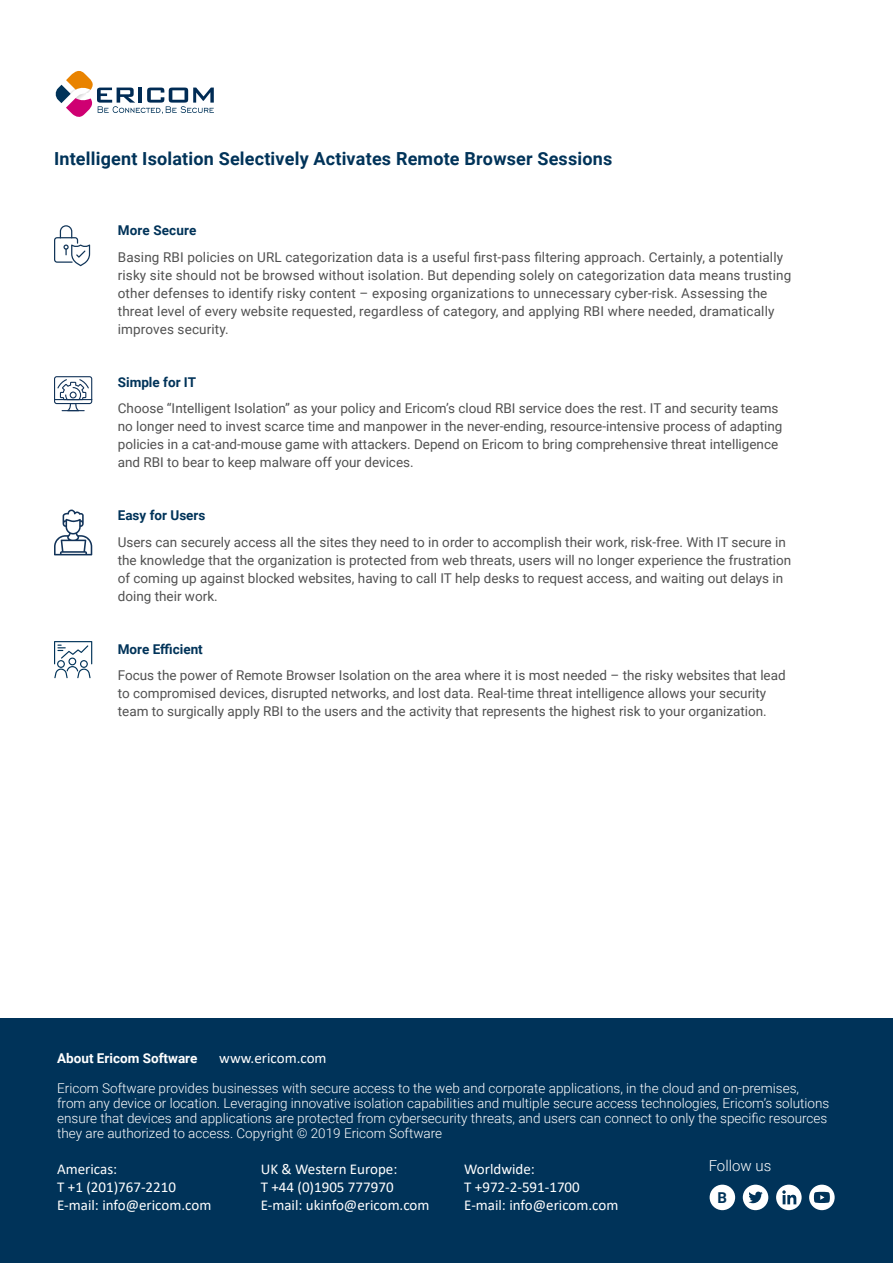
<style>
.page{position:relative;width:893px;height:1263px;background:#fff}
.page>*{position:absolute;margin:0;border:0;box-sizing:border-box;transform-origin:0 0}
.t1{font:700 18px "Roboto";letter-spacing:.01em;color:#003359}
.t2{font:15px/18px "Calibri";color:#fff}
.t3{font:300 15px "Roboto";color:#fff}
.t4{font:700 15px "Roboto";color:#003359}
.t5{font:13.5px/18px "Roboto";color:#515151}
.t6{font:300 13.5px/15px "Roboto";color:#fff}
.t7{font:700 13.5px "Roboto";color:#003359}
.t8{font:700 13.5px "Roboto";color:#fff}
</style>
<div class="page">
<svg style="left:55px;top:70px;width:159px;height:47px"></svg>
<div style="left:0;top:1019px;width:893px;height:244px;background:#003359"></div>
<svg style="left:809px;top:1185px;width:26px;height:25px"></svg>
<svg style="left:743px;top:1185px;width:25px;height:25px"></svg>
<svg style="left:776px;top:1185px;width:26px;height:25px"></svg>
<div style="left:710px;top:1185px;width:25px;height:25px;background:#fff;border-radius:50%"></div>
<svg style="left:54px;top:509px;width:38px;height:46px"></svg>
<svg style="left:54px;top:376px;width:38px;height:35px"></svg>
<svg style="left:54px;top:225px;width:36px;height:41px"></svg>
<svg style="left:54px;top:641px;width:38px;height:37px"></svg>
<h1 class="t1" style="left:54px;top:146px;width:560px">Intelligent Isolation Selectively Activates Remote Browser Sessions</h1>
<p class="t7" style="left:118px;top:221px;width:80px">More Secure</p>
<p class="t5" style="left:118px;top:248px;width:675px">Basing RBI policies on URL categorization data is a useful first-pass filtering approach. Certainly, a potentially risky site should not be browsed without isolation. But depending solely on categorization data means trusting other defenses to identify risky content – exposing organizations to unnecessary cyber-risk. Assessing the threat level of every website requested, regardless of category, and applying RBI where needed, dramatically improves security.</p>
<p class="t7" style="left:118px;top:373px;width:80px">Simple for IT</p>
<p class="t5" style="left:118px;top:399px;width:666px">Choose “Intelligent Isolation” as your policy and Ericom’s cloud RBI service does the rest. IT and security teams no longer need to invest scarce time and manpower in the never-ending, resource-intensive process of adapting policies in a cat-and-mouse game with attackers. Depend on Ericom to bring comprehensive threat intelligence and RBI to bear to keep malware off your devices.</p>
<p class="t7" style="left:118px;top:506px;width:89px">Easy for Users</p>
<p class="t5" style="left:118px;top:533px;width:675px">Users can securely access all the sites they need to in order to accomplish their work, risk-free. With IT secure in the knowledge that the organization is protected from web threats, users will no longer experience the frustration of coming up against blocked websites, having to call IT help desks to request access, and waiting out delays in doing their work.</p>
<p class="t7" style="left:118px;top:640px;width:87px">More Efficient</p>
<p class="t5" style="left:118px;top:666px;width:669px">Focus the power of Remote Browser Isolation on the area where it is most needed – the risky websites that lead to compromised devices, disrupted networks, and lost data. Real-time threat intelligence allows your security team to surgically apply RBI to the users and the activity that represents the highest risk to your organization.</p>
<p class="t8" style="left:57px;top:1049px;width:142px">About Ericom Software</p>
<p class="t6" style="left:57px;top:1080px;width:774px">Ericom Software provides businesses with secure access to the web and corporate applications, in the cloud and on-premises, from any device or location. Leveraging innovative isolation capabilities and multiple secure access technologies, Ericom’s solutions ensure that devices and applications are protected from cybersecurity threats, and users can connect to only the specific resources they are authorized to access. Copyright © 2019 Ericom Software</p>
<p class="t2" style="left:219px;top:1049px;width:109px">www.ericom.com</p>
<p class="t2" style="left:57px;top:1159px;width:156px">Americas:<br>T +1 (201)767-2210<br>E-mail: info@ericom.com</p>
<p class="t2" style="left:261px;top:1159px;width:170px">UK &amp; Western Europe:<br>T +44 (0)1905 777970<br>E-mail: ukinfo@ericom.com</p>
<p class="t2" style="left:464px;top:1159px;width:156px">Worldwide:<br>T +972-2-591-1700<br>E-mail: info@ericom.com</p>
<p class="t3" style="left:709px;top:1155px;width:64px">Follow us</p>
<p class="t4" style="left:718px;top:1187px;width:11px">B</p>
</div>
